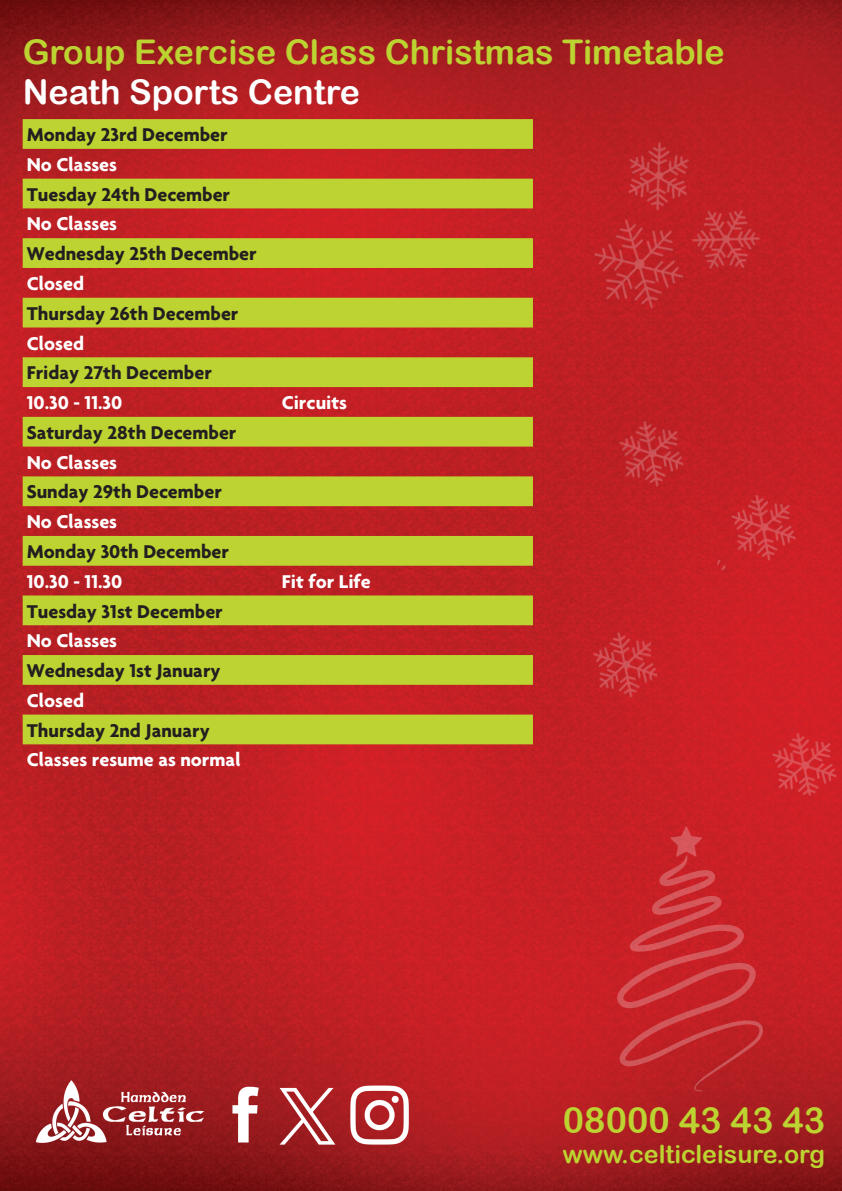
<style>
.page{position:relative;width:842px;height:1191px;background:#fff}
.page>*{position:absolute;margin:0;border:0;box-sizing:border-box;transform-origin:0 0}
.t1{font:36px "Arial Rounded MT Bold";color:#bcd331}
.t2{font:34px "Arial Rounded MT Bold";color:#bcd331}
.t3{font:34px "Arial Rounded MT Bold";color:#fff}
.t4{font:25px "Arial Rounded MT Bold";color:#bcd331}
.t5{font:700 20px "Agenda";color:#231f20}
.t6{font:700 20px "Agenda";color:#fff}
</style>
<div class="page">
<img style="left:0;top:0;width:842px;height:1191px">
<img style="left:609px;top:824px;width:159px;height:269px">
<img style="left:549px;top:130px;width:222px;height:223px">
<img style="left:579px;top:632px;width:79px;height:66px">
<img style="left:765px;top:732px;width:72px;height:63px">
<img style="left:717px;top:494px;width:79px;height:77px">
<img style="left:605px;top:421px;width:79px;height:66px">
<img style="left:33px;top:1077px;width:173px;height:68px">
<svg style="left:232px;top:1086px;width:27px;height:56px"></svg>
<img style="left:349px;top:1081px;width:63px;height:67px">
<svg style="left:280px;top:1088px;width:55px;height:56px"></svg>
<svg style="left:23px;top:119px;width:510px;height:625px;background:#bd7d2b"></svg>
<p class="t2" style="left:23px;top:32px;width:703px">Group Exercise Class Christmas Timetable</p>
<p class="t3" style="left:23px;top:72px;width:339px">Neath Sports Centre</p>
<p class="t5" style="left:27px;top:122px;width:203px">Monday 23rd December</p>
<p class="t6" style="left:27px;top:152px;width:92px">No Classes</p>
<p class="t5" style="left:27px;top:182px;width:205px">Tuesday 24th December</p>
<p class="t6" style="left:27px;top:212px;width:92px">No Classes</p>
<p class="t5" style="left:27px;top:241px;width:232px">Wednesday 25th December</p>
<p class="t6" style="left:27px;top:271px;width:59px">Closed</p>
<p class="t5" style="left:27px;top:301px;width:213px">Thursday 26th December</p>
<p class="t6" style="left:27px;top:331px;width:59px">Closed</p>
<p class="t5" style="left:27px;top:361px;width:187px">Friday 27th December</p>
<p class="t6" style="left:27px;top:390px;width:97px">10.30 - 11.30</p>
<p class="t6" style="left:282px;top:390px;width:67px">Circuits</p>
<p class="t5" style="left:27px;top:420px;width:211px">Saturday 28th December</p>
<p class="t6" style="left:27px;top:450px;width:92px">No Classes</p>
<p class="t5" style="left:27px;top:480px;width:197px">Sunday 29th December</p>
<p class="t6" style="left:27px;top:509px;width:92px">No Classes</p>
<p class="t5" style="left:27px;top:539px;width:204px">Monday 30th December</p>
<p class="t6" style="left:27px;top:569px;width:97px">10.30 - 11.30</p>
<p class="t6" style="left:282px;top:569px;width:91px">Fit for Life</p>
<p class="t5" style="left:27px;top:599px;width:198px">Tuesday 31st December</p>
<p class="t6" style="left:27px;top:628px;width:92px">No Classes</p>
<p class="t5" style="left:27px;top:658px;width:195px">Wednesday 1st January</p>
<p class="t6" style="left:27px;top:688px;width:59px">Closed</p>
<p class="t5" style="left:27px;top:718px;width:185px">Thursday 2nd January</p>
<p class="t6" style="left:27px;top:747px;width:216px">Classes resume as normal</p>
<p class="t1" style="left:563px;top:1098px;width:264px">08000 43 43 43</p>
<p class="t4" style="left:562px;top:1139px;width:264px">www.celticleisure.org</p>
</div>
